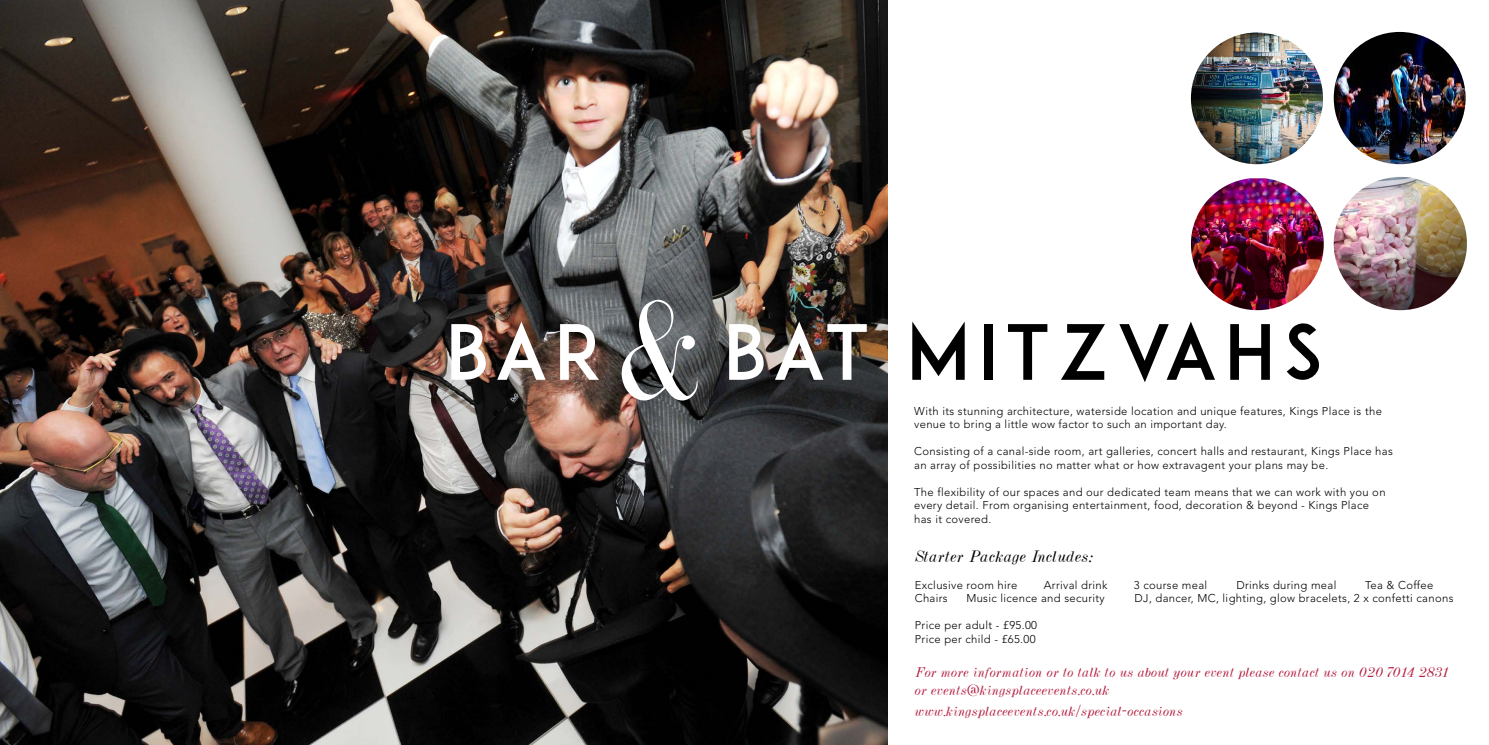
<style>
.page{position:relative;width:1489px;height:745px;background:#fff}
.page>*{position:absolute;margin:0;border:0;box-sizing:border-box;transform-origin:0 0}
.t1{font:152.12px "Dubiel Plain";color:#fff}
.t2{font:75px "ADAM.CGPRO";letter-spacing:.1em;color:#000}
.t3{font:75px "ADAM.CGPRO";color:#fff}
.t4{font:italic 17.5px "Dubiel";letter-spacing:.03em;color:#000}
.t5{font:italic 15px/18px "Dubiel";letter-spacing:.025em;color:#b42142}
.t6{font:300 11.25px/13.5px "Avenir LT Std";letter-spacing:.03em;color:#000}
.s1{color:#fff}
.s2{font-family:"Oranienbaum";font-style:normal}
</style>
<div class="page">
<img style="left:0;top:0;width:887px;height:744px">
<img style="left:1333px;top:32px;width:132px;height:132px;border-radius:66px">
<img style="left:1190px;top:178px;width:133px;height:132px">
<img style="left:1333px;top:177px;width:133px;height:133px;border-radius:67px">
<img style="left:1190px;top:32px;width:132px;height:132px;border-radius:66px">
<h1 class="t1" style="left:618px;top:272px;width:85px">&amp;</h1>
<h2 class="t3" style="left:445px;top:306px;width:158px">BAR</h2>
<h2 class="t2" style="left:723px;top:306px;width:601px"><span class="s1">BAT</span> MITzVAHS</h2>
<p class="t6" style="left:914px;top:404px;width:469px">With its stunning architecture, waterside location and unique features, Kings Place is the venue to bring a little wow factor to such an important day.</p>
<p class="t6" style="left:914px;top:444px;width:480px">Consisting of a canal-side room, art galleries, concert halls and restaurant, Kings Place has an array of possibilities no matter what or how extravagent your plans may be.</p>
<p class="t6" style="left:914px;top:485px;width:473px">The flexibility of our spaces and our dedicated team means that we can work with you on every detail. From organising entertainment, food, decoration &amp; beyond - Kings Place has it covered.</p>
<h3 class="t4" style="left:914px;top:547px;width:180px">Starter Package Includes:</h3>
<p class="t6" style="left:914px;top:578px;width:104px">Exclusive room hire</p>
<p class="t6" style="left:1043px;top:578px;width:65px">Arrival drink</p>
<p class="t6" style="left:1133px;top:578px;width:75px">3 course meal</p>
<p class="t6" style="left:1236px;top:578px;width:101px">Drinks during meal</p>
<p class="t6" style="left:1364px;top:578px;width:70px">Tea &amp; Coffee</p>
<p class="t6" style="left:914px;top:591px;width:34px">Chairs</p>
<p class="t6" style="left:966px;top:591px;width:140px">Music licence and security</p>
<p class="t6" style="left:1134px;top:591px;width:320px">DJ, dancer, MC, lighting, glow bracelets, 2 x confetti canons</p>
<p class="t6" style="left:914px;top:618px;width:124px">Price per adult - £95.00<br>Price per child - £65.00</p>
<h3 class="t5" style="left:914px;top:662px;width:534px">For more information or to talk to us about your event please contact us on 020 7014 2831 or events<span class="s2">@</span>kingsplaceevents.co.uk</h3>
<h3 class="t5" style="left:914px;top:701px;width:269px">www.kingsplaceevents.co.uk/special-occasions</h3>
</div>
